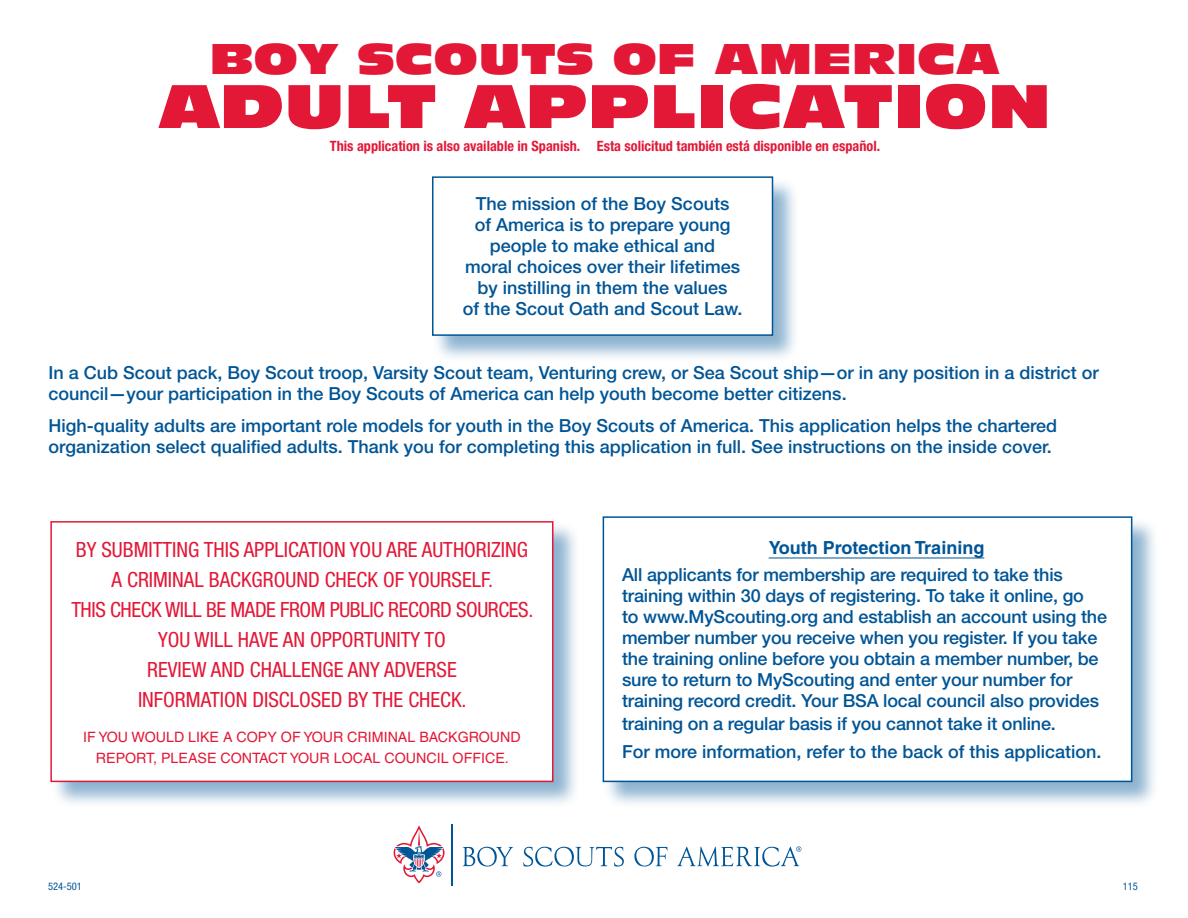
<style>
.page{position:relative;width:1188px;height:918px;background:#fff}
.page>*{position:absolute;margin:0;border:0;box-sizing:border-box;transform-origin:0 0}
.t1{font:60px "Antique Olive Nord";color:#e31837}
.t2{font:42px "Antique Olive Nord";color:#e31837}
.t3{font:condensed 21px/30px "Helvetica Neue";color:#e31837;text-align:center}
.t4{font:500 18px/21px "Helvetica Neue";color:#005596}
.t5{font:700 18px "Helvetica";color:#005596}
.t6{font:14.25px/20.2px "Helvetica";color:#e31837;text-align:center}
.t7{font:700 condensed 14.25px "Helvetica Neue";color:#e31837}
.t8{font:condensed 10.5px "Helvetica Neue";color:#005596}
</style>
<div class="page">
<svg style="left:463px;top:847px;width:50px;height:20px"></svg>
<svg style="left:523px;top:847px;width:101px;height:20px"></svg>
<svg style="left:634px;top:847px;width:33px;height:20px"></svg>
<svg style="left:394px;top:825px;width:51px;height:58px"></svg>
<hr style="left:452px;top:825px;width:1px;height:61px;background:#005596">
<svg style="left:677px;top:846px;width:124px;height:21px"></svg>
<div style="left:603px;top:516px;width:556px;height:293px;background:#005596;opacity:.45"></div>
<div style="left:603px;top:517px;width:529px;height:264px;background:#fff"></div>
<hr style="left:769px;top:558px;width:215px;height:1px;background:#005596">
<div style="left:603px;top:516px;width:529px;height:266px;border:2px solid #005596"></div>
<div style="left:51px;top:521px;width:529px;height:288px;background:#005596;opacity:.45"></div>
<div style="left:51px;top:522px;width:502px;height:259px;background:#fff"></div>
<div style="left:50px;top:521px;width:504px;height:261px;border:2px solid #e31837"></div>
<div style="left:432px;top:177px;width:368px;height:185px;background:#005596;opacity:.45"></div>
<div style="left:433px;top:177px;width:339px;height:158px;background:#fff"></div>
<div style="left:432px;top:176px;width:341px;height:160px;border:2px solid #005596"></div>
<h2 class="t2" style="left:210px;top:33px;width:791px">BOY SCOUTS OF AMERICA</h2>
<h1 class="t1" style="left:158px;top:69px;width:895px">ADULT APPLICATION</h1>
<p class="t7" style="left:330px;top:138px;width:552px">This application is also available in Spanish. Esta solicitud también está disponible en español.</p>
<p class="t4" style="left:463px;top:193px;width:281px;text-align:center">The mission of the Boy Scouts<br>of America is to prepare young people to make ethical and<br>moral choices over their lifetimes by instilling in them the values<br>of the Scout Oath and Scout Law.</p>
<p class="t4" style="left:48px;top:362px;width:1052px">In a Cub Scout pack, Boy Scout troop, Varsity Scout team, Venturing crew, or Sea Scout ship—or in any position in a district or council—your participation in the Boy Scouts of America can help youth become better citizens.</p>
<p class="t4" style="left:48px;top:415px;width:1010px">High-quality adults are important role models for youth in the Boy Scouts of America. This application helps the chartered organization select qualified adults. Thank you for completing this application in full. See instructions on the inside cover.</p>
<p class="t3" style="left:71px;top:535px;width:464px">BY SUBMITTING THIS APPLICATION YOU ARE AUTHORIZING A CRIMINAL BACKGROUND CHECK OF YOURSELF.<br>THIS CHECK WILL BE MADE FROM PUBLIC RECORD SOURCES.<br>YOU WILL HAVE AN OPPORTUNITY TO<br>REVIEW AND CHALLENGE ANY ADVERSE<br>INFORMATION DISCLOSED BY THE CHECK.</p>
<p class="t6" style="left:83px;top:727px;width:439px">IF YOU WOULD LIKE A COPY OF YOUR CRIMINAL BACKGROUND<br>REPORT, PLEASE CONTACT YOUR LOCAL COUNCIL OFFICE.</p>
<p class="t5" style="left:769px;top:537px;width:217px">Youth Protection Training</p>
<p class="t4" style="left:622px;top:564px;width:486px">All applicants for membership are required to take this training within 30 days of registering. To take it online, go<br>to www.MyScouting.org and establish an account using the member number you receive when you register. If you take the training online before you obtain a member number, be sure to return to MyScouting and enter your number for training record credit. Your BSA local council also provides training on a regular basis if you cannot take it online.</p>
<p class="t4" style="left:622px;top:741px;width:481px">For more information, refer to the back of this application.</p>
<p class="t8" style="left:48px;top:880px;width:35px">524-501</p>
<p class="t8" style="left:1123px;top:880px;width:17px">115</p>
</div>
